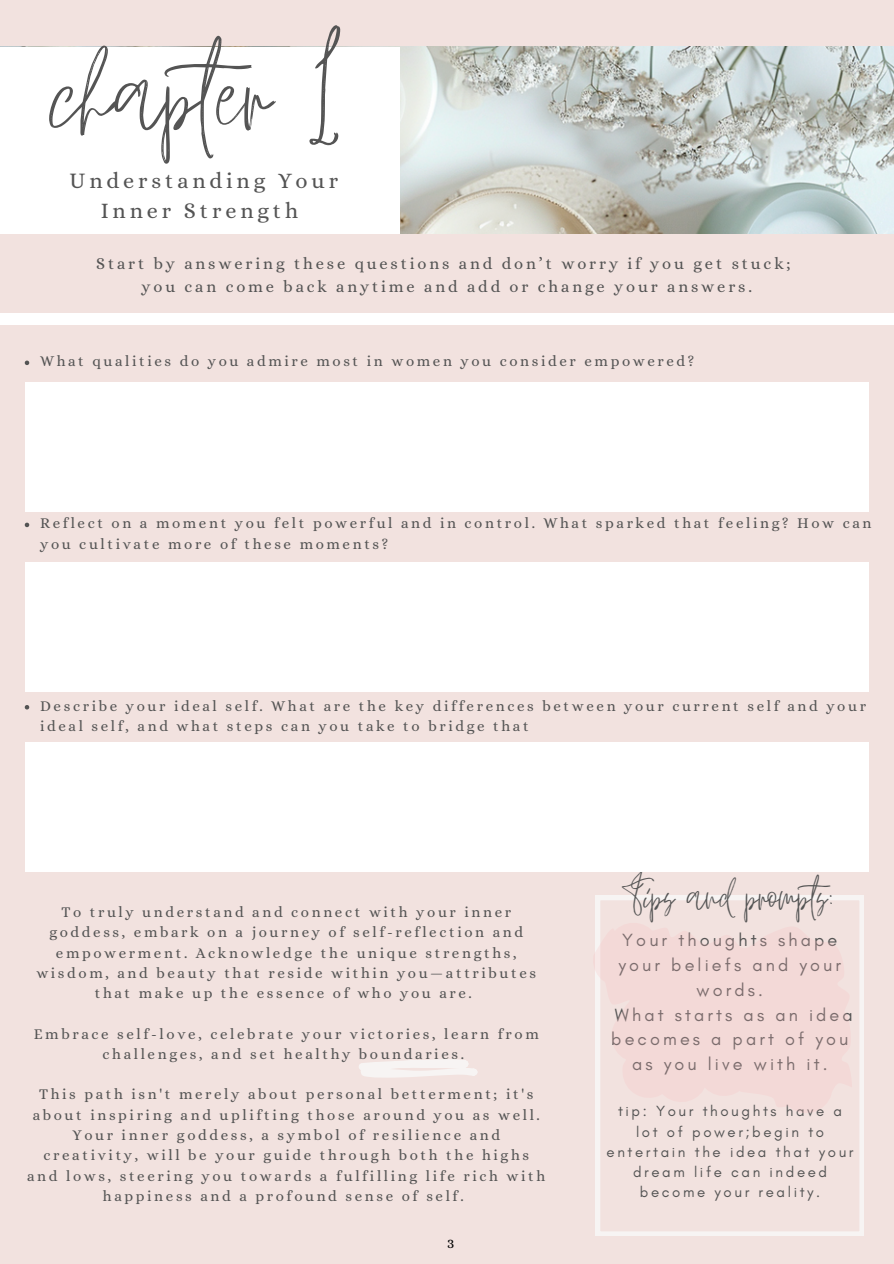
<style>
.page{position:relative;width:894px;height:1264px;background:#fff}
.page>*{position:absolute;margin:0;border:0;box-sizing:border-box;transform-origin:0 0}
.t1{font:120px "Shadow";color:#545454}
.t2{font:45px "Shadow";color:#545454}
.t3{font:22.2px/30.3px "Alice";letter-spacing:.175em;color:#545454;text-align:center}
.t4{font:18px/24.8px "Glacial Indifference";letter-spacing:.175em;color:#545454;text-align:center}
.t5{font:16.5px/22.5px "Alice";letter-spacing:.175em;color:#545454;text-align:center}
.t6{font:15px/20.2px "Alice";letter-spacing:.175em;color:#545454;text-align:center}
.t7{font:15px/20.2px "Glacial Indifference";letter-spacing:.175em;color:#545454;text-align:center}
.t8{font:15px "Alice";color:#000}
</style>
<div class="page">
<div style="left:0;top:0;width:893px;height:1263px;background:#f2e2df"></div>
<img style="left:400px;top:47px;width:493px;height:187px">
<div style="left:0;top:47px;width:400px;height:187px;background:#fff"></div>
<svg style="left:25px;top:360px;width:4px;height:5px"></svg>
<svg style="left:25px;top:522px;width:4px;height:5px"></svg>
<svg style="left:25px;top:705px;width:4px;height:4px"></svg>
<div style="left:0;top:313px;width:893px;height:12px;background:#fff"></div>
<svg style="left:595px;top:895px;width:268px;height:340px"></svg>
<div style="left:593px;top:922px;width:259px;height:191px;background:#f3d9d7"></div>
<div style="left:25px;top:382px;width:843px;height:130px;background:#fff"></div>
<div style="left:25px;top:562px;width:843px;height:130px;background:#fff"></div>
<div style="left:25px;top:742px;width:843px;height:130px;background:#fff"></div>
<svg style="left:359px;top:1059px;width:118px;height:18px"></svg>
<p class="t1" style="left:52px;top:-3px;width:295px">chapter 1</p>
<p class="t3" style="left:70px;top:165px;width:270px">Understanding Your<br>Inner Strength</p>
<h2 class="t5" style="left:96px;top:252px;width:696px">Start by answering these questions and don’t worry if you get stuck; you can come back anytime and add or change your answers.</h2>
<h1 class="t6" style="left:40px;top:351px;width:655px">What qualities do you admire most in women you consider empowered?</h1>
<h3 class="t6" style="left:40px;top:513px;width:832px;text-align:left">Reflect on a moment you felt powerful and in control. What sparked that feeling? How can you cultivate more of these moments?</h3>
<h4 class="t6" style="left:40px;top:695px;width:827px;text-align:left">Describe your ideal self. What are the key differences between your current self and your ideal self, and what steps can you take to bridge that</h4>
<p class="t6" style="left:36px;top:902px;width:501px">To truly understand and connect with your inner goddess, embark on a journey of self-reflection and empowerment. Acknowledge the unique strengths, wisdom, and beauty that reside within you—attributes that make up the essence of who you are.</p>
<p class="t6" style="left:34px;top:1023px;width:506px">Embrace self-love, celebrate your victories, learn from challenges, and set healthy boundaries.</p>
<p class="t6" style="left:27px;top:1084px;width:519px">This path isn't merely about personal betterment; it's about inspiring and uplifting those around you as well.<br>Your inner goddess, a symbol of resilience and creativity, will be your guide through both the highs and lows, steering you towards a fulfilling life rich with happiness and a profound sense of self.</p>
<p class="t8" style="left:447px;top:1234px;width:9px">3</p>
<h4 class="t2" style="left:625px;top:860px;width:220px">Tips and prompts:</h4>
<p class="t4" style="left:611px;top:927px;width:243px">Your thoughts shape your beliefs and your words.<br>What starts as an idea becomes a part of you as you live with it.</p>
<p class="t7" style="left:606px;top:1100px;width:248px">tip: Your thoughts have a lot of power;begin to entertain the idea that your dream life can indeed become your reality.</p>
</div>
